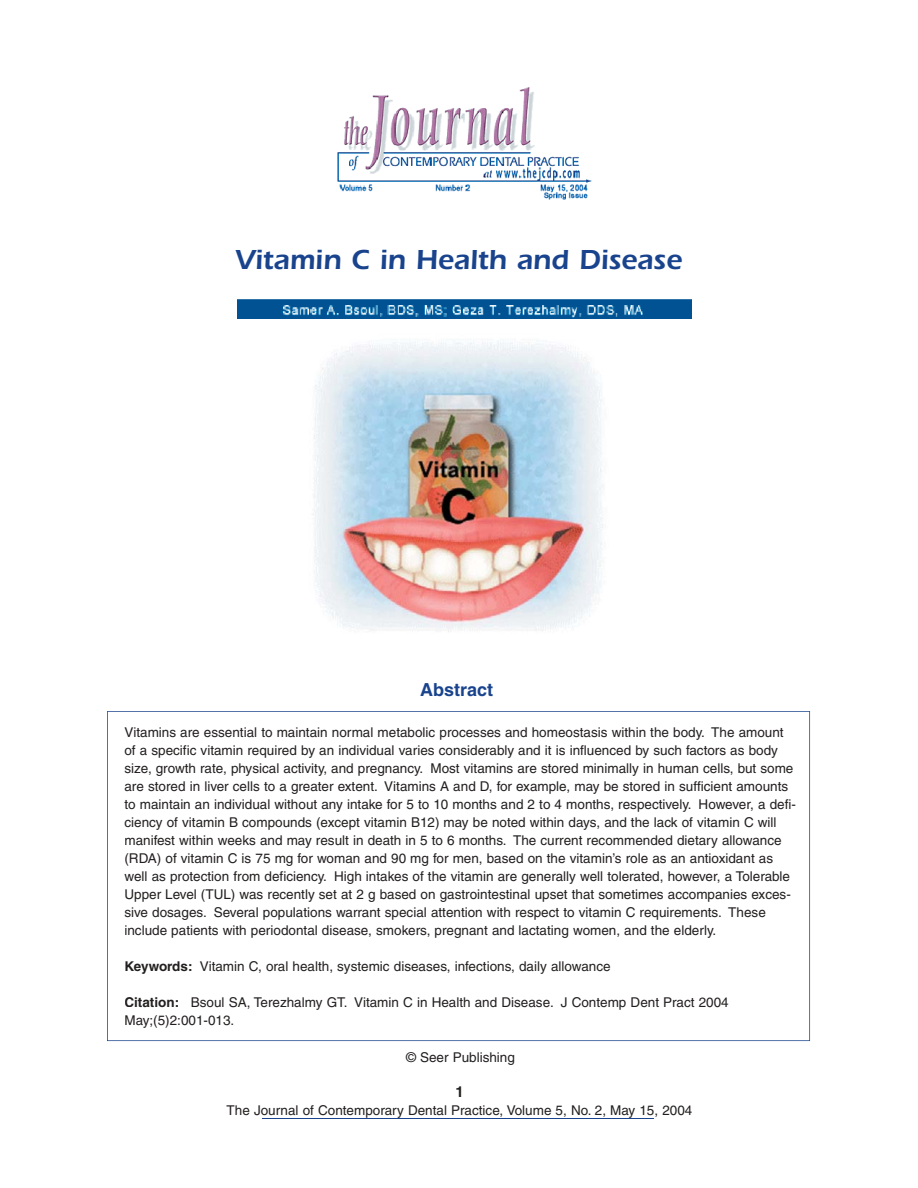
<style>
.page{position:relative;width:918px;height:1188px;background:#fff}
.page>*{position:absolute;margin:0;border:0;box-sizing:border-box;transform-origin:0 0}
.t1{font:600 28.5px "Itc Eras";color:#19448d}
.t2{font:700 18px "Helvetica";color:#19448d}
.t3{font:700 15px "Helvetica";color:#231f1f}
.t4{font:13.5px/18px "Helvetica";color:#231f1f}
.t5{font:13.5px "Helvetica";color:#231f20}
.s1{font-weight:700}
</style>
<div class="page">
<hr style="left:262px;top:1119px;width:392px;height:1px;background:#19448d">
<svg style="left:107px;top:711px;width:703px;height:330px"></svg>
<img style="left:237px;top:299px;width:455px;height:20px">
<img style="left:337px;top:87px;width:255px;height:112px">
<img style="left:312px;top:340px;width:291px;height:292px">
<h1 class="t1" style="left:236px;top:250px;width:448px">Vitamin C in Health and Disease</h1>
<h2 class="t2" style="left:420px;top:684px;width:75px">Abstract</h2>
<p class="t4" style="left:124px;top:724px;width:673px">Vitamins are essential to maintain normal metabolic processes and homeostasis within the body. The amount of a specific vitamin required by an individual varies considerably and it is influenced by such factors as body size, growth rate, physical activity, and pregnancy. Most vitamins are stored minimally in human cells, but some are stored in liver cells to a greater extent. Vitamins A and D, for example, may be stored in sufficient amounts to maintain an individual without any intake for 5 to 10 months and 2 to 4 months, respectively. However, a defi&shy;ciency of vitamin B compounds (except vitamin B12) may be noted within days, and the lack of vitamin C will manifest within weeks and may result in death in 5 to 6 months. The current recommended dietary allowance (RDA) of vitamin C is 75 mg for woman and 90 mg for men, based on the vitamin’s role as an antioxidant as well as protection from deficiency. High intakes of the vitamin are generally well tolerated, however, a Tolerable Upper Level (TUL) was recently set at 2 g based on gastrointestinal upset that sometimes accompanies exces&shy;sive dosages. Several populations warrant special attention with respect to vitamin C requirements. These include patients with periodontal disease, smokers, pregnant and lactating women, and the elderly.</p>
<p class="t4" style="left:124px;top:958px;width:488px"><span class="s1">Keywords:</span> Vitamin C, oral health, systemic diseases, infections, daily allowance</p>
<p class="t4" style="left:124px;top:994px;width:606px"><span class="s1">Citation:</span> Bsoul SA, Terezhalmy GT. Vitamin C in Health and Disease. J Contemp Dent Pract 2004<br>May;(5)2:001-013.</p>
<p class="t5" style="left:406px;top:1052px;width:110px">© Seer Publishing</p>
<p class="t3" style="left:456px;top:1086px;width:10px">1</p>
<p class="t4" style="left:227px;top:1102px;width:467px">The Journal of Contemporary Dental Practice, Volume 5, No. 2, May 15, 2004</p>
</div>
